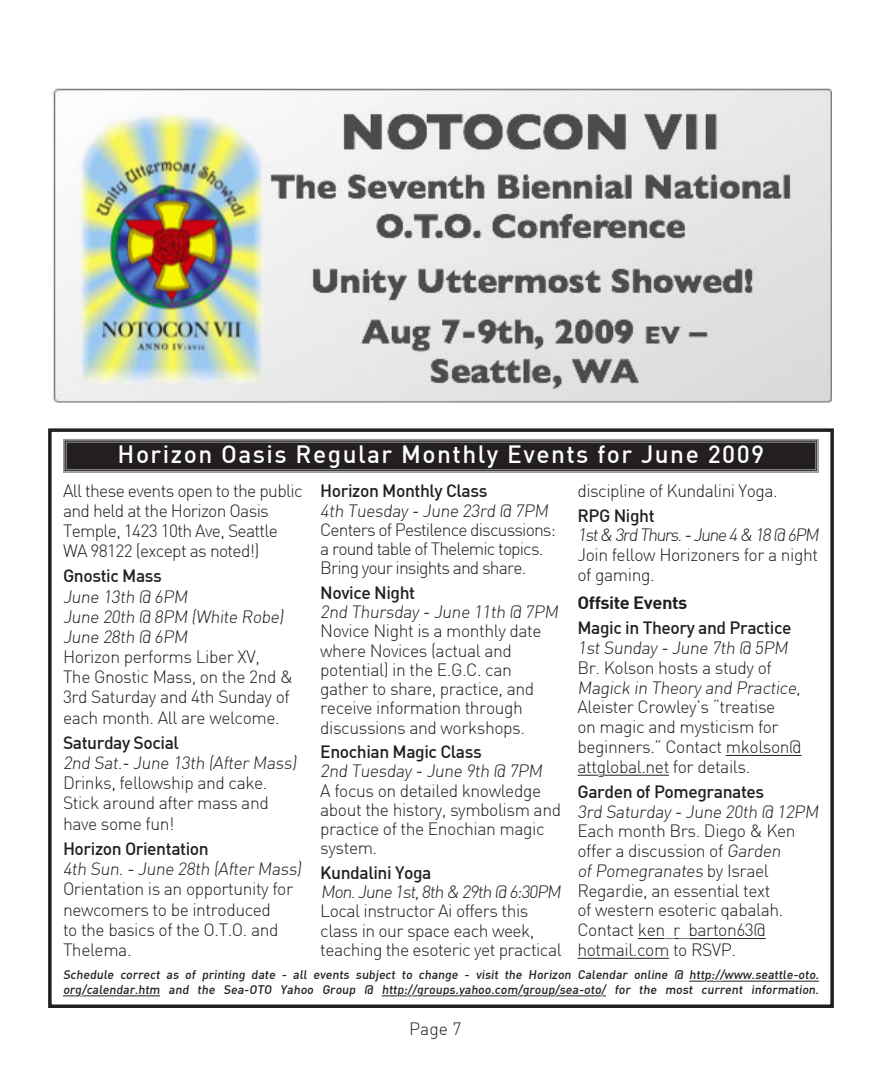
<style>
.page{position:relative;width:882px;height:1071px;background:#fff}
.page>*{position:absolute;margin:0;border:0;box-sizing:border-box;transform-origin:0 0}
.t1{font:500 24.5px "DIN";letter-spacing:.06em;color:#fff}
.t2{font:300 17.5px/20.1px "DIN";letter-spacing:-.025em;color:#231f20}
.t3{font:500 17.5px "DIN";letter-spacing:-.025em;color:#231f20}
.t4{font:300 17.5px/19.2px "DIN";letter-spacing:-.05em;color:#231f20}
.t5{font:700 17.5px "DIN";letter-spacing:-.025em;color:#231f20;scale:1.05 1}
.t6{font:500 12.25px/14.7px "DIN";color:#231f20}
</style>
<div class="page">
<div style="left:48px;top:428px;width:786px;height:580px;border:4px solid #231f20"></div>
<hr style="left:578px;top:958px;width:91px;height:1px;background:#231f20">
<svg style="left:577px;top:755px;width:224px;height:21px"></svg>
<svg style="left:637px;top:938px;width:129px;height:2px"></svg>
<svg style="left:63px;top:439px;width:756px;height:34px;background:#353133"></svg>
<div style="left:66px;top:442px;width:750px;height:28px;border:1px solid #97989c"></div>
<hr style="left:689px;top:981px;width:130px;height:1px;background:#231f20">
<svg style="left:63px;top:980px;width:755px;height:17px"></svg>
<img style="left:53px;top:88px;width:779px;height:315px">
<p class="t1" style="left:118px;top:439px;width:648px">Horizon Oasis Regular Monthly Events for June 2009</p>
<p class="t2" style="left:63px;top:480px;width:241px">All these events open to the public and held at the Horizon Oasis<br>Temple, 1423 10th Ave, Seattle<br>WA 98122 (except as noted!)</p>
<p class="t3" style="left:63px;top:565px;width:100px">Gnostic Mass</p>
<p class="t2" style="left:63px;top:586px;width:129px">June 13th @ 6PM</p>
<p class="t2" style="left:63px;top:606px;width:225px">June 20th @ 8PM (White Robe)</p>
<p class="t2" style="left:63px;top:626px;width:129px">June 28th @ 6PM</p>
<p class="t2" style="left:63px;top:647px;width:198px">Horizon performs Liber XV,</p>
<p class="t2" style="left:63px;top:667px;width:232px">The Gnostic Mass, on the 2nd &amp;<br>3rd Saturday and 4th Sunday of each month. All are welcome.</p>
<p class="t3" style="left:63px;top:732px;width:117px">Saturday Social</p>
<p class="t2" style="left:63px;top:753px;width:238px">2nd Sat.- June 13th (After Mass)</p>
<p class="t2" style="left:63px;top:773px;width:207px;text-align:justify">Drinks, fellowship and cake.<br>Stick around after mass and have some fun!</p>
<p class="t3" style="left:63px;top:838px;width:147px">Horizon Orientation</p>
<p class="t2" style="left:63px;top:859px;width:243px">4th Sun.- June 28th (After Mass)</p>
<p class="t2" style="left:63px;top:879px;width:232px">Orientation is an opportunity for newcomers to be introduced<br>to the basics of the O.T.O. and<br>Thelema.</p>
<p class="t3" style="left:320px;top:480px;width:169px">Horizon Monthly Class</p>
<p class="t2" style="left:320px;top:500px;width:232px">4th Tuesday - June 23rd @ 7PM</p>
<p class="t4" style="left:320px;top:520px;width:237px">Centers of Pestilence discussions: a round table of Thelemic topics.<br>Bring your insights and share.</p>
<p class="t3" style="left:320px;top:581px;width:96px">Novice Night</p>
<p class="t2" style="left:320px;top:602px;width:242px">2nd Thursday - June 11th @ 7PM</p>
<p class="t2" style="left:320px;top:621px;width:223px;line-height:19.2px">Novice Night is a monthly date where Novices (actual and potential) in the E.G.C. can gather to share, practice, and receive information through discussions and workshops.</p>
<p class="t3" style="left:320px;top:741px;width:163px">Enochian Magic Class</p>
<p class="t2" style="left:320px;top:761px;width:226px">2nd Tuesday - June 9th @ 7PM</p>
<p class="t2" style="left:320px;top:781px;width:242px;line-height:19.2px">A focus on detailed knowledge about the history, symbolism and practice of the Enochian magic system.</p>
<p class="t3" style="left:320px;top:861px;width:113px">Kundalini Yoga</p>
<p class="t2" style="left:321px;top:882px;width:245px">Mon.June 1st,8th &amp; 29th @ 6:30PM</p>
<p class="t2" style="left:320px;top:901px;width:243px;line-height:19.2px">Local instructor Ai offers this class in our space each week, teaching the esoteric yet practical</p>
<p class="t2" style="left:578px;top:480px;width:202px">discipline of Kundalini Yoga.</p>
<p class="t3" style="left:578px;top:504px;width:79px">RPG Night</p>
<p class="t2" style="left:578px;top:525px;width:246px">1st&amp; 3rd Thurs.-June 4 &amp; 18 @ 6PM</p>
<p class="t2" style="left:578px;top:545px;width:242px">Join fellow Horizoners for a night of gaming.</p>
<p class="t5" style="left:578px;top:592px;width:106px">Offsite Events</p>
<p class="t3" style="left:578px;top:617px;width:216px">Magic in Theory and Practice</p>
<p class="t2" style="left:578px;top:638px;width:215px">1stSunday - June 7th @ 5PM</p>
<p class="t2" style="left:578px;top:657px;width:196px">Br. Kolson hosts a study of</p>
<p class="t2" style="left:578px;top:677px;width:225px">Magick in Theory and Practice,<br>Aleister Crowley’s “treatise<br>on magic and mysticism for beginners.” Contact mkolson@ attglobal.net for details.</p>
<p class="t3" style="left:578px;top:780px;width:188px">Garden of Pomegranates</p>
<p class="t2" style="left:578px;top:801px;width:245px">3rd Saturday - June 20th @ 12PM</p>
<p class="t2" style="left:578px;top:821px;width:220px">Each month Brs. Diego &amp; Ken offer a discussion of Garden ofPomegranates by Israel<br>Regardie, an essential text<br>of western esoteric qabalah.<br>Contact ken_r_barton63@</p>
<p class="t2" style="left:578px;top:939px;width:160px">hotmail.com to RSVP.</p>
<p class="t6" style="left:63px;top:967px;width:759px">Schedule correct as of printing date - all events subject to change - visit the Horizon Calendar online @ http://www.seattle-oto. org/calendar.htm and the Sea-OTO Yahoo Group @ http://groups.yahoo.com/group/sea-oto/ for the most current information.</p>
<p class="t2" style="left:409px;top:1018px;width:54px">Page 7</p>
</div>
